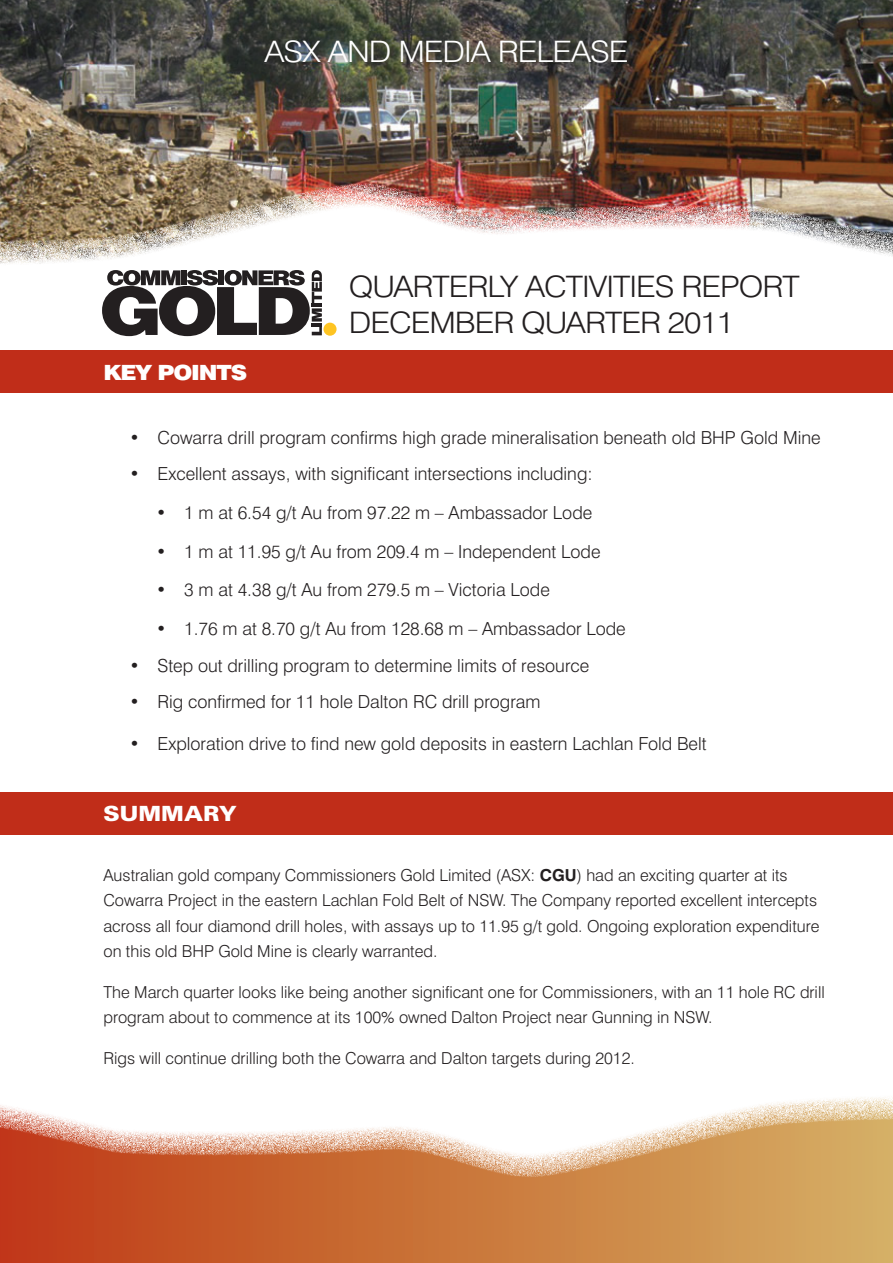
<style>
.page{position:relative;width:893px;height:1263px;background:#fff}
.page>*{position:absolute;margin:0;border:0;box-sizing:border-box;transform-origin:0 0}
.t1{font:300 29.55px/35.5px "Swiss 721 BT";letter-spacing:-.03em;color:#231f20;scale:1.1 1}
.t2{font:300 29.55px "Swiss 721 BT";letter-spacing:-.03em;color:#fff;scale:1.1 1}
.t3{font:900 21px "Swiss 721 BT";letter-spacing:-.05em;color:#fff;scale:1.1 1}
.t4{font:900 21px "Zurich BT";color:#fff;scale:1.1 1}
.t5{font:300 18px "Swiss 721 BT";color:#231f20}
.t6{font:300 16.5px/25.5px "Swiss 721 BT";color:#231f20}
.s1{font-weight:700}
</style>
<div class="page">
<img style="left:0;top:0;width:893px;height:264px">
<div style="left:0;top:792px;width:893px;height:42px;background:#c02d19"></div>
<svg style="left:102px;top:270px;width:220px;height:66px"></svg>
<div style="left:323px;top:323px;width:14px;height:13px;background:#fec422;border-radius:50%"></div>
<div style="left:262px;top:37px;width:377px;height:38px;background:#231f20;opacity:.75"></div>
<div style="left:0;top:350px;width:893px;height:42px;background:#c02d19"></div>
<svg style="left:0;top:1097px;width:893px;height:166px"></svg>
<h1 class="t2" style="left:264px;top:34px;width:333px">ASX and Media Release</h1>
<p class="t3" style="left:103px;top:359px;width:132px">KEY POINTS</p>
<h1 class="t1" style="left:349px;top:269px;width:412px">Quarter ly activities r eport<br>DECE</h1>
<h1 class="t1" style="left:429px;top:304px;width:278px">MBER quarter 2011</h1>
<p class="t5" style="left:130px;top:426px;width:692px">• Cowarra drill program confirms high grade mineralisation beneath old BHP Gold Mine</p>
<p class="t5" style="left:130px;top:463px;width:464px">• Excellent assays, with significant intersections including:</p>
<p class="t5" style="left:157px;top:502px;width:437px">• 1 m at 6.54 g/t Au from 97.22 m – Ambassador Lode</p>
<p class="t5" style="left:157px;top:540px;width:445px">• 1 m at 11.95 g/t Au from 209.4 m – I ndependent Lode</p>
<p class="t5" style="left:157px;top:579px;width:394px">• 3 m at 4.38 g/t Au from 279.5 m – Victoria Lode</p>
<p class="t5" style="left:157px;top:617px;width:470px">• 1.76 m at 8.70 g/t Au from 128.68 m – Ambassador Lode</p>
<p class="t5" style="left:130px;top:654px;width:460px">• Step out drilling program to determine limits of resource</p>
<p class="t5" style="left:130px;top:691px;width:412px">• Rig confirmed for 11 hole Dalton RC drill program</p>
<p class="t5" style="left:130px;top:733px;width:578px">• Exploration drive to find new gold deposits in eastern Lachlan Fold Belt</p>
<p class="t4" style="left:103px;top:801px;width:123px">SUMMARY</p>
<p class="t6" style="left:103px;top:862px;width:718px">Australian gold company Commissioners Gold Limited (ASX: <span class="s1">CGU</span>) had an exciting quarter at its Cowarra Project in the eastern Lachlan Fold Belt of N SW. The Company reported excellent intercepts across all four diamond drill holes, with assays up to 11.95 g/t gold. Ongoing exploration expenditure on this old BHP Gold Mine is clearly warranted.</p>
<p class="t6" style="left:103px;top:979px;width:723px">The March quarter looks like being another significant one for Commissioners, with an 11 hole RC drill program about to commence at its 100% owned Dalton Project near Gunning in N SW.</p>
<p class="t6" style="left:103px;top:1045px;width:533px">Rigs will continue drilling both the Cowarra and Dalton targets during 2012.</p>
</div>
